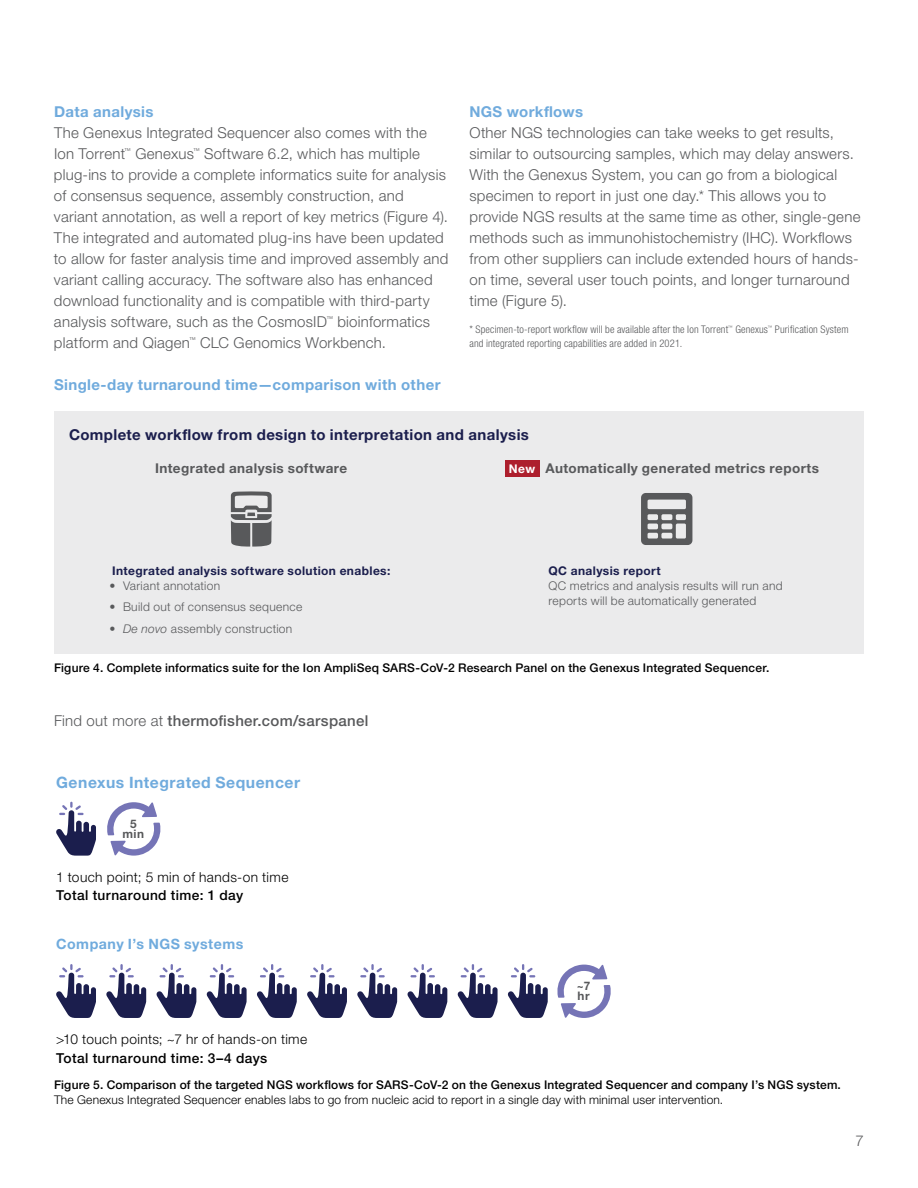
<style>
.page{position:relative;width:918px;height:1188px;background:#fff}
.page>*{position:absolute;margin:0;border:0;box-sizing:border-box;transform-origin:0 0}
.t1{font:700 15.75px "Helvetica Neue LTW1 G";letter-spacing:.035em;color:#70abdd}
.t2{font:300 15px/21px "Helvetica Neue LTW1 G";letter-spacing:.015em;color:#58595b}
.t3{font:700 15px "Helvetica Neue LTW1 G";letter-spacing:.025em;color:#70abdd}
.t4{font:700 15px "Helvetica Neue LTW1 G";letter-spacing:.025em;color:#1b1e4d}
.t5{font:500 15px "Helvetica Neue LTW1 G";letter-spacing:.02em;color:#58595b}
.t6{font:700 14.25px "Helvetica Neue LTW1 G";letter-spacing:.035em;color:#70abdd}
.t7{font:300 13.65px "Helvetica Neue LTW1 G";letter-spacing:.03em;color:#000}
.t8{font:500 13.65px "Helvetica Neue LTW1 G";letter-spacing:.03em;color:#000}
.t9{font:700 13.5px "Helvetica Neue LTW1 G";letter-spacing:.03em;color:#58595b}
.t10{font:500 12px "Helvetica Neue LTW1 G";letter-spacing:.015em;color:#000}
.t11{font:300 12px/15px "Helvetica Neue LTW1 G";letter-spacing:.025em;color:#58595b}
.t12{font:300 12px "Helvetica Neue LTW1 G";letter-spacing:.015em;color:#000}
.t13{font:700 12px "Helvetica Neue LTW1 G";letter-spacing:.035em;color:#1b1e4d}
.t14{font:700 12px "Helvetica Neue LTW1 G";color:#fff}
.t15{font:700 11.7px/9.8px "Helvetica Neue LTW1 G";color:#58595b;text-align:center}
.t16{font:300 condensed 10.5px/13.5px "Helvetica Neue LTW1 G";letter-spacing:.015em;color:#58595b}
.t17{font:300 6.75px "Helvetica Neue LTW1 G";color:#58595b}
.s1{font-style:italic}
.s2{font-weight:300}
</style>
<div class="page">
<div style="left:54px;top:411px;width:810px;height:243px;background:#ebebec"></div>
<svg style="left:641px;top:493px;width:51px;height:52px"></svg>
<svg style="left:56px;top:802px;width:40px;height:54px"></svg>
<svg style="left:107px;top:802px;width:54px;height:54px"></svg>
<svg style="left:56px;top:964px;width:40px;height:54px"></svg>
<svg style="left:106px;top:964px;width:40px;height:54px"></svg>
<svg style="left:156px;top:964px;width:40px;height:54px"></svg>
<svg style="left:206px;top:964px;width:41px;height:54px"></svg>
<svg style="left:257px;top:964px;width:40px;height:54px"></svg>
<svg style="left:307px;top:964px;width:40px;height:54px"></svg>
<svg style="left:357px;top:964px;width:40px;height:54px"></svg>
<svg style="left:407px;top:964px;width:40px;height:54px"></svg>
<svg style="left:457px;top:964px;width:41px;height:54px"></svg>
<svg style="left:508px;top:964px;width:40px;height:54px"></svg>
<svg style="left:557px;top:965px;width:54px;height:53px"></svg>
<svg style="left:231px;top:491px;width:41px;height:56px"></svg>
<div style="left:505px;top:460px;width:34px;height:17px;background:#ad1f2d"></div>
<p class="t3" style="left:54px;top:102px;width:101px">Data analysis</p>
<p class="t2" style="left:54px;top:122px;width:374px">The Genexus Integrated Sequencer also comes with the<br>Ion Torrent</p>
<p class="t2" style="left:54px;top:143px;width:396px;text-indent:150px">Software 6.2, which has multiple plug-ins to provide a complete informatics suite for analysis of consensus sequence, assembly construction, and variant annotation, as well a report of key metrics (Figure 4).<br>The integrated and automated plug-ins have been updated to allow for faster analysis time and improved assembly and variant calling accuracy. The software also has enhanced download functionality and is compatible with third-party analysis software, such as the CosmosID</p>
<p class="t17" style="left:124px;top:146px;width:8px">™</p>
<p class="t2" style="left:135px;top:143px;width:60px">Genexus</p>
<p class="t17" style="left:193px;top:146px;width:8px">™</p>
<p class="t17" style="left:326px;top:314px;width:8px">™</p>
<p class="t2" style="left:337px;top:311px;width:94px">bioinformatics</p>
<p class="t2" style="left:54px;top:332px;width:138px">platform and Qiagen</p>
<p class="t17" style="left:189px;top:335px;width:8px">™</p>
<p class="t2" style="left:200px;top:332px;width:188px">CLC Genomics Workbench.</p>
<p class="t3" style="left:54px;top:375px;width:388px">Single-day turnaround time—comparison with other</p>
<p class="t3" style="left:470px;top:102px;width:115px">NGS workflows</p>
<p class="t2" style="left:470px;top:122px;width:392px">Other NGS technologies can take weeks to get results, similar to outsourcing samples, which may delay answers.<br>With the Genexus System, you can go from a biological specimen to report in just one day.* This allows you to provide NGS results at the same time as other, single-gene methods such as immunohistochemistry (IHC). Workflows from other suppliers can include extended hours of hands&shy;on time, several user touch points, and longer turnaround time (Figure 5).</p>
<p class="t16" style="left:470px;top:323px;width:381px">* Specimen-to-report workflow will be available after the Ion Torrent<sup>™</sup> Genexus<sup>™</sup> Purification System and integrated reporting capabilities are added in 2021.</p>
<p class="t4" style="left:69px;top:425px;width:461px">Complete workflow from design to interpretation and analysis</p>
<p class="t9" style="left:155px;top:460px;width:194px">Integrated analysis software</p>
<p class="t9" style="left:546px;top:460px;width:275px">Automatically generated metrics reports</p>
<p class="t14" style="left:509px;top:462px;width:28px">New</p>
<p class="t13" style="left:112px;top:563px;width:280px">Integrated analysis software solution enables:</p>
<p class="t11" style="left:110px;top:578px;width:112px">• Variant annotation</p>
<p class="t11" style="left:110px;top:600px;width:194px">• Build out of consensus sequence</p>
<p class="t11" style="left:110px;top:621px;width:184px">• <span class="s1">De novo</span> assembly construction</p>
<p class="t13" style="left:549px;top:563px;width:114px">QC analysis report</p>
<p class="t11" style="left:549px;top:578px;width:236px">QC metrics and analysis results will run and reports will be automatically generated</p>
<p class="t10" style="left:54px;top:660px;width:717px">Figure 4. Complete informatics suite for the Ion AmpliSeq SARS-CoV-2 Research Panel on the Genexus Integrated Sequencer.</p>
<p class="t5" style="left:54px;top:712px;width:316px"><span class="s2">Find out more at</span> thermofisher.com/sarspanel</p>
<p class="t1" style="left:56px;top:772px;width:246px">Genexus Integrated Sequencer</p>
<p class="t15" style="left:122px;top:819px;width:23px">5 min</p>
<p class="t7" style="left:56px;top:868px;width:234px">1 touch point; 5 min of hands-on time</p>
<p class="t8" style="left:56px;top:887px;width:189px">Total turnaround time: 1 day</p>
<p class="t6" style="left:56px;top:935px;width:189px">Company I’s NGS systems</p>
<p class="t15" style="left:577px;top:981px;width:15px;text-align:left">~7 hr</p>
<p class="t7" style="left:56px;top:1031px;width:253px">&gt;10 touch points; ~7 hr of hands-on time</p>
<p class="t8" style="left:56px;top:1049px;width:213px">Total turnaround time: 3–4 days</p>
<p class="t10" style="left:54px;top:1077px;width:788px">Figure 5. Comparison of the targeted NGS workflows for SARS-CoV-2 on the Genexus Integrated Sequencer and company I’s NGS system.</p>
<p class="t12" style="left:54px;top:1093px;width:671px">The Genexus Integrated Sequencer enables labs to go from nucleic acid to report in a single day with minimal user intervention.</p>
<p class="t2" style="left:856px;top:1130px;width:10px">7</p>
</div>
